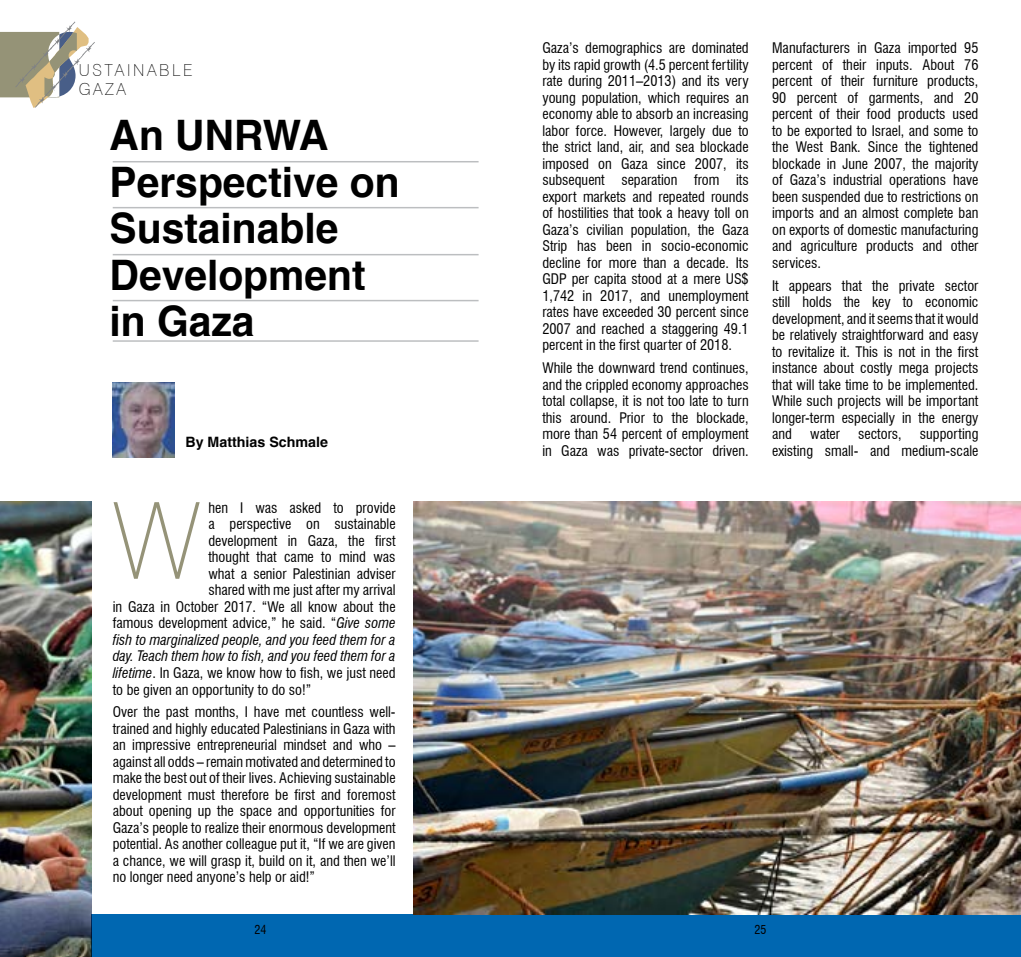
<style>
.page{position:relative;width:1021px;height:957px;background:#fff}
.page>*{position:absolute;margin:0;border:0;box-sizing:border-box;transform-origin:0 0}
.t1{font:100 106.5px "Swiss 721 BT";color:#959378}
.t2{font:93.3px "Bauhaus 93";color:#485e88}
.t3{font:700 42px/46.5px "Switzerland";color:#000}
.t4{font:100 16.5px/18.5px "Swiss 721 BT";letter-spacing:.16em;color:#000}
.t5{font:condensed 14.25px/16.5px "Swiss 721 BT";color:#000;text-align:justify}
.t6{font:italic condensed 14.25px "Swiss 721 BT";color:#000}
.t7{font:700 14.25px "Switzerland";color:#000}
.t8{font:condensed 12px "Swiss 721 BT";color:#000}
.s1{font-style:italic}
</style>
<div class="page">
<hr style="left:113px;top:161px;width:365px;height:1px;background:#bcbec0">
<hr style="left:113px;top:207px;width:365px;height:1px;background:#bcbec0">
<hr style="left:113px;top:254px;width:365px;height:1px;background:#bcbec0">
<hr style="left:113px;top:300px;width:365px;height:1px;background:#bcbec0">
<hr style="left:113px;top:340px;width:365px;height:2px;background:#bcbec0">
<img style="left:0;top:502px;width:91px;height:455px">
<img style="left:113px;top:382px;width:62px;height:75px">
<div style="left:0;top:32px;width:59px;height:65px;background:#959377"></div>
<svg style="left:15px;top:21px;width:80px;height:87px"></svg>
<div style="left:91px;top:914px;width:929px;height:43px;background:#0067b1"></div>
<img style="left:413px;top:502px;width:607px;height:412px">
<h2 class="t2" style="left:41px;top:2px;width:40px">S</h2>
<p class="t4" style="left:79px;top:61px;width:115px">USTAINABLE<br>GAZA</p>
<h3 class="t3" style="left:109px;top:111px;width:291px">An UNRWA<br>Perspective on<br>Sustainable<br>Development in Gaza</h3>
<p class="t7" style="left:185px;top:433px;width:144px">By Matthias Schmale</p>
<h1 class="t1" style="left:113px;top:476px;width:89px">W</h1>
<p class="t5" style="left:208px;top:499px;width:189px">hen I was asked to provide</p>
<p class="t5" style="left:208px;top:516px;width:189px">a perspective on sustainable</p>
<p class="t5" style="left:208px;top:532px;width:189px">development in Gaza, the first</p>
<p class="t5" style="left:208px;top:549px;width:189px">thought that came to mind was</p>
<p class="t5" style="left:208px;top:565px;width:189px">what a senior Palestinian adviser</p>
<p class="t5" style="left:208px;top:582px;width:189px">shared with me just after my arrival</p>
<p class="t5" style="left:113px;top:598px;width:284px">in Gaza in October 2017. “We all know about the</p>
<p class="t5" style="left:113px;top:615px;width:284px">famous development advice,” he said. “<span class="s1">Give some</span></p>
<p class="t6" style="left:113px;top:631px;width:284px">fish to marginalized people, and you feed them for a</p>
<p class="t6" style="left:113px;top:648px;width:284px">day. Teach them how to fish, and you feed them for a</p>
<p class="t5" style="left:113px;top:664px;width:284px"><span class="s1">lifetime</span>. In Gaza, we know how to fish, we just need</p>
<p class="t5" style="left:113px;top:681px;width:200px">to be given an opportunity to do so!”</p>
<p class="t5" style="left:113px;top:704px;width:284px">Over the past months, I have met countless well&shy;trained and highly educated Palestinians in Gaza with an impressive entrepreneurial mindset and who – against all odds – remain motivated and determined to make the best out of their lives. Achieving sustainable development must therefore be first and foremost about opening up the space and opportunities for Gaza’s people to realize their enormous development potential. As another colleague put it, “If we are given a chance, we will grasp it, build on it, and then we’ll no longer need anyone’s help or aid!”</p>
<p class="t5" style="left:542px;top:40px;width:208px">Gaza’s demographics are dominated by its rapid growth (4.5 percent fertility rate during 2011–2013) and its very young population, which requires an economy able to absorb an increasing labor force. However, largely due to the strict land, air, and sea blockade imposed on Gaza since 2007, its subsequent separation from its export markets and repeated rounds of hostilities that took a heavy toll on Gaza’s civilian population, the Gaza Strip has been in socio-economic decline for more than a decade. Its GDP per capita stood at a mere US$ 1,742 in 2017, and unemployment rates have exceeded 30 percent since 2007 and reached a staggering 49.1 percent in the first quarter of 2018.</p>
<p class="t5" style="left:542px;top:360px;width:208px">While the downward trend continues, and the crippled economy approaches total collapse, it is not too late to turn this around. Prior to the blockade, more than 54 percent of employment in Gaza was private-sector driven.</p>
<p class="t5" style="left:772px;top:40px;width:208px">Manufacturers in Gaza imported 95 percent of their inputs. About 76 percent of their furniture products, 90 percent of garments, and 20 percent of their food products used to be exported to Israel, and some to the West Bank. Since the tightened blockade in June 2007, the majority of Gaza’s industrial operations have been suspended due to restrictions on imports and an almost complete ban on exports of domestic manufacturing and agriculture products and other services.</p>
<p class="t5" style="left:772px;top:277px;width:208px">It appears that the private sector still holds the key to economic development, and it seems that it would be relatively straightforward and easy to revitalize it. This is not in the first instance about costly mega projects that will take time to be implemented.<br>While such projects will be important longer-term especially in the energy and</p>
<p class="t5" style="left:772px;top:426px;width:208px;text-align:right">supporting<br>existing small- and medium-scale</p>
<p class="t5" style="left:810px;top:426px;width:31px">water</p>
<p class="t5" style="left:858px;top:426px;width:45px">sectors,</p>
<p class="t8" style="left:254px;top:922px;width:13px">24</p>
<p class="t8" style="left:754px;top:922px;width:13px">25</p>
</div>
